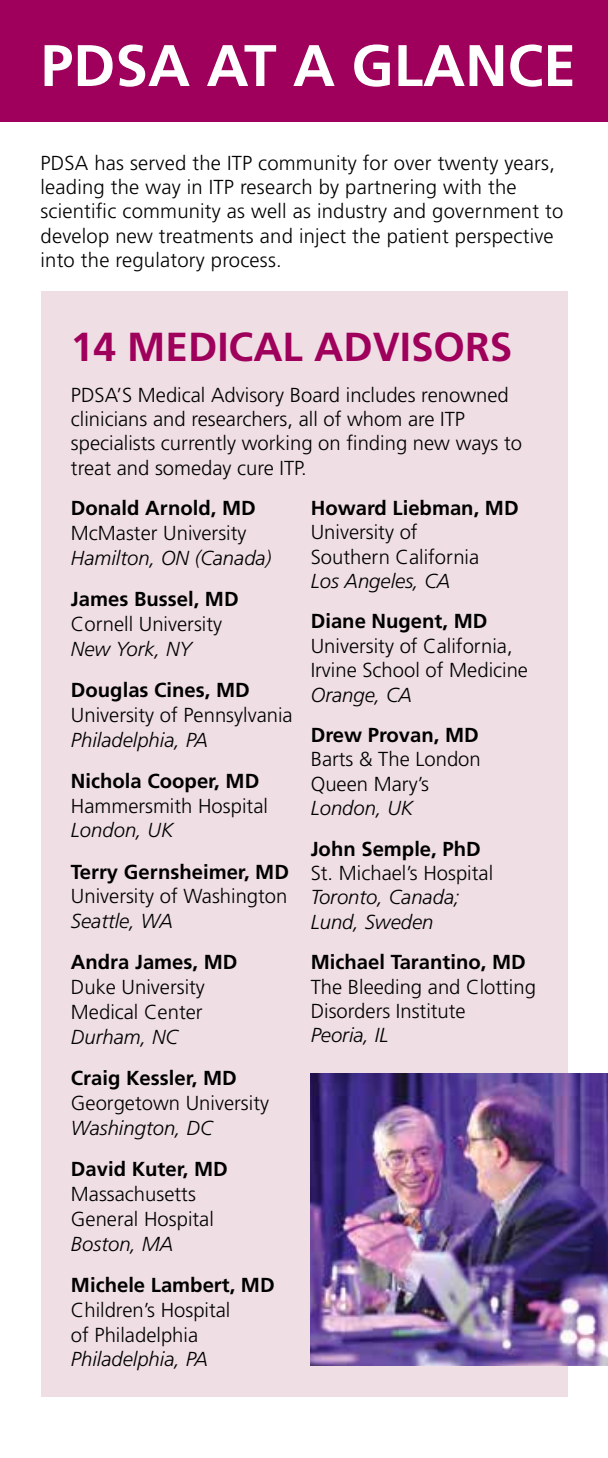
<style>
.page{position:relative;width:608px;height:1458px;background:#fff}
.page>*{position:absolute;margin:0;border:0;box-sizing:border-box;transform-origin:0 0}
.t1{font:700 58.5px "Frutiger";color:#fff}
.t2{font:700 40.5px "Frutiger";color:#9f005b}
.t3{font:300 20.25px/24.3px "Frutiger";color:#000}
.t4{font:700 20.25px "Frutiger";color:#000}
.t5{font:italic 300 20.25px/24.3px "Frutiger";color:#000}
</style>
<div class="page">
<div style="left:0;top:0;width:608px;height:122px;background:#9f005b"></div>
<div style="left:40px;top:291px;width:527px;height:1106px;background:#efdee4"></div>
<img style="left:310px;top:1073px;width:298px;height:293px">
<h1 class="t1" style="left:40px;top:31px;width:536px">PDSA AT A GLANCE</h1>
<p class="t3" style="left:40px;top:151px;width:524px">PDSA has served the ITP community for over twenty years, leading the way in ITP research by partnering with the scientific community as well as industry and government to develop new treatments and inject the patient perspective into the regulatory process.</p>
<h2 class="t2" style="left:71px;top:323px;width:443px">14 MEDICAL ADVISORS</h2>
<p class="t3" style="left:71px;top:382px;width:452px">PDSA’S Medical Advisory Board includes renowned clinicians and researchers, all of whom are ITP specialists currently working on finding new ways to treat and someday cure ITP.</p>
<p class="t4" style="left:71px;top:496px;width:186px">Donald Arnold, MD</p>
<p class="t3" style="left:71px;top:521px;width:177px">McMaster University</p>
<p class="t5" style="left:71px;top:546px;width:202px">Hamilton, ON (Canada)</p>
<p class="t4" style="left:71px;top:587px;width:169px">James Bussel, MD</p>
<p class="t3" style="left:71px;top:612px;width:153px">Cornell University</p>
<p class="t5" style="left:71px;top:637px;width:122px">New York, NY</p>
<p class="t4" style="left:71px;top:678px;width:180px">Douglas Cines, MD</p>
<p class="t3" style="left:71px;top:703px;width:223px">University of Pennsylvania</p>
<p class="t5" style="left:71px;top:727px;width:138px">Philadelphia, PA</p>
<p class="t4" style="left:71px;top:769px;width:190px">Nichola Cooper, MD</p>
<p class="t3" style="left:71px;top:793px;width:198px">Hammersmith Hospital</p>
<p class="t5" style="left:71px;top:818px;width:104px">London, UK</p>
<p class="t4" style="left:71px;top:860px;width:219px">Terry Gernsheimer, MD</p>
<p class="t3" style="left:71px;top:884px;width:218px">University of Washington</p>
<p class="t5" style="left:71px;top:909px;width:103px">Seattle, WA</p>
<p class="t4" style="left:71px;top:951px;width:168px">Andra James, MD</p>
<p class="t3" style="left:71px;top:975px;width:135px;line-height:25px">Duke University<br>Medical Center</p>
<p class="t5" style="left:71px;top:1025px;width:108px">Durham, NC</p>
<p class="t4" style="left:71px;top:1066px;width:167px">Craig Kessler, MD</p>
<p class="t3" style="left:71px;top:1091px;width:200px">Georgetown University</p>
<p class="t5" style="left:71px;top:1116px;width:143px">Washington, DC</p>
<p class="t4" style="left:71px;top:1157px;width:158px">David Kuter, MD</p>
<p class="t3" style="left:71px;top:1181px;width:144px;line-height:25px">Massachusetts<br>General Hospital</p>
<p class="t5" style="left:71px;top:1231px;width:104px">Boston, MA</p>
<p class="t4" style="left:71px;top:1273px;width:205px">Michele Lambert, MD</p>
<p class="t3" style="left:71px;top:1297px;width:161px;line-height:25px">Children’s Hospital of Philadelphia</p>
<p class="t5" style="left:71px;top:1347px;width:138px">Philadelphia, PA</p>
<p class="t4" style="left:310px;top:496px;width:209px">Howard Liebman, MD</p>
<p class="t3" style="left:310px;top:520px;width:170px">University of<br>Southern California</p>
<p class="t5" style="left:310px;top:569px;width:141px">Los Angeles, CA</p>
<p class="t4" style="left:310px;top:610px;width:178px">Diane Nugent, MD</p>
<p class="t3" style="left:310px;top:634px;width:219px">University of California,<br>Irvine School of Medicine</p>
<p class="t5" style="left:310px;top:682px;width:103px">Orange, CA</p>
<p class="t4" style="left:310px;top:723px;width:170px">Drew Provan, MD</p>
<p class="t3" style="left:310px;top:747px;width:171px">Barts &amp; The London<br>Queen Mary’s</p>
<p class="t5" style="left:310px;top:796px;width:104px">London, UK</p>
<p class="t4" style="left:310px;top:837px;width:171px">John Semple, PhD</p>
<p class="t3" style="left:310px;top:861px;width:184px">St. Michael’s Hospital</p>
<p class="t5" style="left:310px;top:885px;width:150px">Toronto, Canada;<br>Lund, Sweden</p>
<p class="t4" style="left:310px;top:950px;width:216px">Michael Tarantino, MD</p>
<p class="t3" style="left:310px;top:974px;width:227px">The Bleeding and Clotting<br>Disorders Institute</p>
<p class="t5" style="left:310px;top:1023px;width:79px">Peoria, IL</p>
</div>
